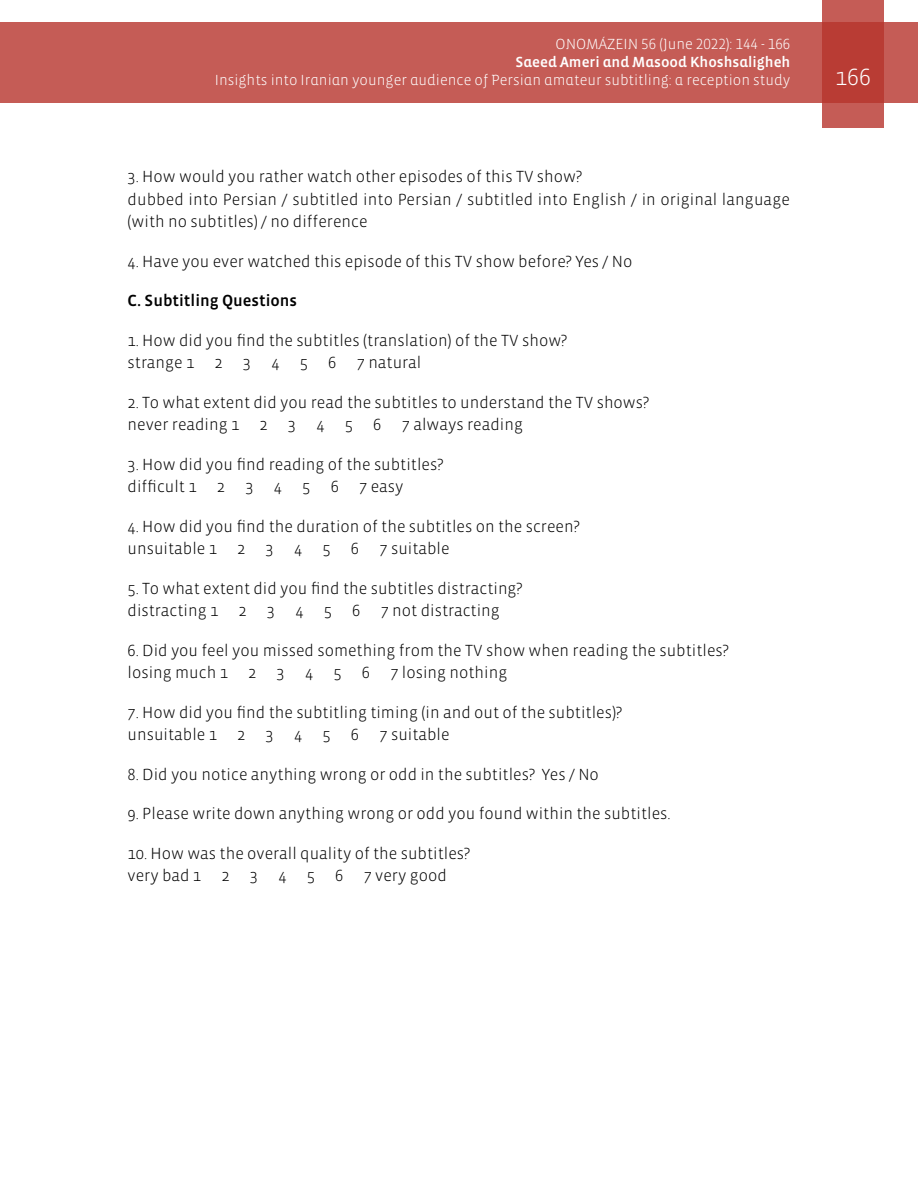
<style>
.page{position:relative;width:918px;height:1188px;background:#fff}
.page>*{position:absolute;margin:0;border:0;box-sizing:border-box;transform-origin:0 0}
.t1{font:300 24px "Vista Sans";color:#fff}
.t2{font:300 16.5px/22.5px "Vista Sans";color:#000}
.t3{font:16.5px "Vista Sans Med";color:#000}
.t4{font:300 15px "Vista Sans Alt";color:#fff}
.t5{font:15px "Vista Sans Alt Med";color:#fff}
</style>
<div class="page">
<div style="left:0;top:23px;width:918px;height:80px;background:#c55c56"></div>
<svg style="left:822px;top:0;width:62px;height:128px;background:#bd4740"></svg>
<p class="t4" style="left:556px;top:37px;width:236px">ONOMÁZEIN 56 (June 2022): 144 - 166</p>
<p class="t5" style="left:516px;top:55px;width:276px">Saeed Ameri and Masood Khoshsaligheh</p>
<p class="t4" style="left:215px;top:73px;width:577px">Insights into Iranian younger audience of Persian amateur subtitling: a reception study</p>
<h1 class="t1" style="left:835px;top:65px;width:37px">166</h1>
<p class="t2" style="left:128px;top:166px;width:664px">3. How would you rather watch other episodes of this TV show?<br>dubbed into Persian / subtitled into Persian / subtitled into English / in original language (with no subtitles) / no difference</p>
<p class="t2" style="left:128px;top:250px;width:506px">4. Have you ever watched this episode of this TV show before? Yes / No</p>
<p class="t3" style="left:128px;top:292px;width:171px">C. Subtitling Questions</p>
<p class="t2" style="left:128px;top:329px;width:441px">1. How did you find the subtitles (translation) of the TV show? strange 1 2 3 4 5 6 7 natural</p>
<p class="t2" style="left:128px;top:391px;width:523px">2. To what extent did you read the subtitles to understand the TV shows? never reading 1 2 3 4 5 6 7 always reading</p>
<p class="t2" style="left:128px;top:453px;width:317px">3. How did you find reading of the subtitles? difficult 1 2 3 4 5 6 7 easy</p>
<p class="t2" style="left:128px;top:515px;width:453px">4. How did you find the duration of the subtitles on the screen? unsuitable 1 2 3 4 5 6 7 suitable</p>
<p class="t2" style="left:128px;top:577px;width:396px">5. To what extent did you find the subtitles distracting? distracting 1 2 3 4 5 6 7 not distracting</p>
<p class="t2" style="left:128px;top:639px;width:603px">6. Did you feel you missed something from the TV show when reading the subtitles? losing much 1 2 3 4 5 6 7 losing nothing</p>
<p class="t2" style="left:128px;top:701px;width:496px">7. How did you find the subtitling timing (in and out of the subtitles)? unsuitable 1 2 3 4 5 6 7 suitable</p>
<p class="t2" style="left:128px;top:763px;width:473px">8. Did you notice anything wrong or odd in the subtitles? Yes / No</p>
<p class="t2" style="left:128px;top:803px;width:545px">9. Please write down anything wrong or odd you found within the subtitles.</p>
<p class="t2" style="left:128px;top:842px;width:344px">10. How was the overall quality of the subtitles? very bad 1 2 3 4 5 6 7 very good</p>
</div>
